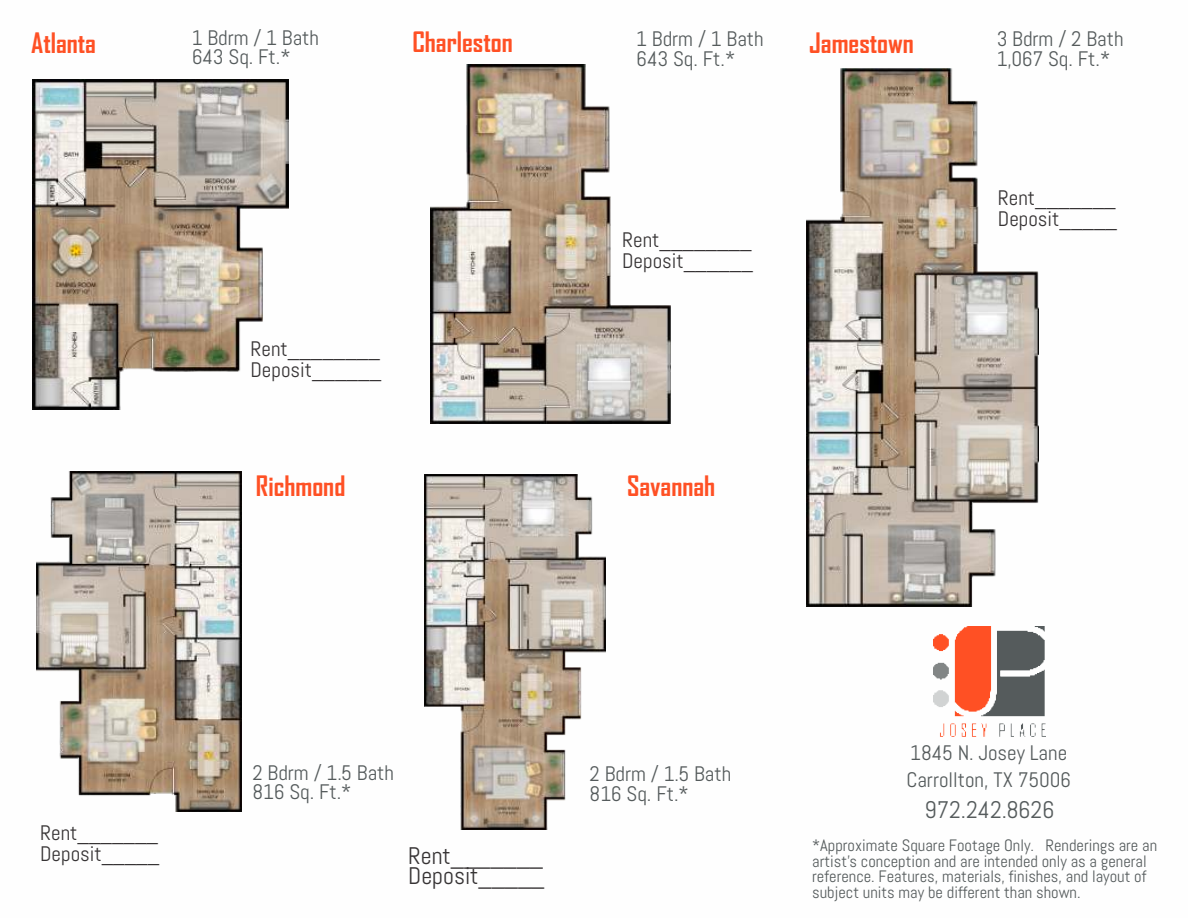
<style>
.page{position:relative;width:1188px;height:918px;background:#fff}
.page>*{position:absolute;margin:0;border:0;box-sizing:border-box;transform-origin:0 0}
.t1{font:700 27px "Agency FB";color:#ff5024}
.t2{font:24px/20.7px "Abel";color:#373435}
.t3{font:24px "Abel";color:#555b5c}
.t4{font:21px/19.5px "Abel";color:#555b5c}
.t5{font:21px/20.7px "Abel";color:#373435}
.t6{font:16.5px/15.8px "Abel";color:#555b5c}
</style>
<div class="page">
<img style="left:934px;top:627px;width:112px;height:109px">
<img style="left:32px;top:79px;width:256px;height:331px">
<img style="left:431px;top:65px;width:239px;height:359px">
<img style="left:807px;top:69px;width:231px;height:537px">
<img style="left:36px;top:472px;width:205px;height:339px">
<img style="left:424px;top:475px;width:182px;height:355px">
<p class="t4" style="left:192px;top:28px;width:129px">1 Bdrm / 1 Bath<br>643 Sq. Ft.*</p>
<h1 class="t1" style="left:31px;top:32px;width:66px">Atlanta</h1>
<p class="t4" style="left:636px;top:30px;width:129px">1 Bdrm / 1 Bath<br>643 Sq. Ft.*</p>
<h1 class="t1" style="left:412px;top:32px;width:102px">Charleston</h1>
<h1 class="t1" style="left:809px;top:32px;width:106px">Jamestown</h1>
<p class="t5" style="left:251px;top:338px;width:132px">Rent________<br>Deposit______</p>
<h1 class="t1" style="left:256px;top:475px;width:91px">Richmond</h1>
<p class="t5" style="left:622px;top:230px;width:132px">Rent________<br>Deposit______</p>
<h1 class="t1" style="left:627px;top:475px;width:90px">Savannah</h1>
<p class="t4" style="left:997px;top:29px;width:128px">3 Bdrm / 2 Bath<br>1,067 Sq. Ft.*</p>
<p class="t5" style="left:998px;top:188px;width:121px">Rent_______<br>Deposit_____</p>
<p class="t5" style="left:40px;top:823px;width:121px">Rent_______<br>Deposit_____</p>
<p class="t4" style="left:252px;top:763px;width:143px">2 Bdrm / 1.5 Bath<br>816 Sq. Ft.*</p>
<h2 class="t2" style="left:408px;top:845px;width:138px">Rent_______<br>Deposit_____</h2>
<p class="t4" style="left:590px;top:764px;width:143px">2 Bdrm / 1.5 Bath<br>816 Sq. Ft.*</p>
<p class="t4" style="left:906px;top:739px;width:166px;line-height:26.7px">1845 N. Josey Lane<br>Carrollton, TX 75006</p>
<h2 class="t3" style="left:925px;top:795px;width:131px">972.242.8626</h2>
<p class="t6" style="left:812px;top:837px;width:347px">*Approximate Square Footage Only. Renderings are an artist's conception and are intended only as a general reference. Features, materials, finishes, and layout of subject units may be different than shown.</p>
</div>
